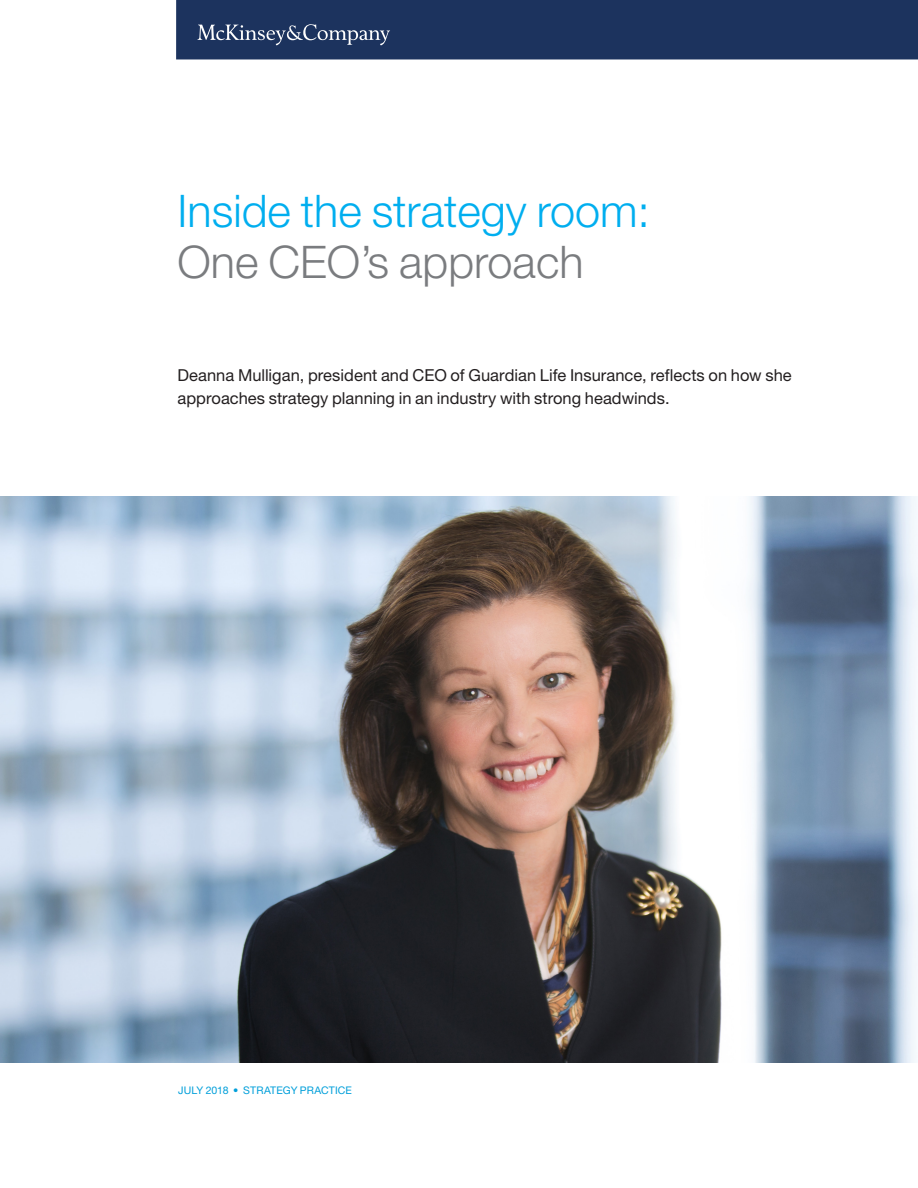
<style>
.page{position:relative;width:918px;height:1188px;background:#fff}
.page>*{position:absolute;margin:0;border:0;box-sizing:border-box;transform-origin:0 0}
.Cover_-_Document_Tit{font:300 45px/51px "Helvetica Neue LT Std";color:#00aeef}
.Dek{font:16.5px/22.5px "Helvetica Neue LT Std";color:#231f20}
.Author_names_opener{font:10.5px "Helvetica Neue LT Std";letter-spacing:.01em;color:#009fda}
.s1{color:#7a7c7f}
</style>
<div class="page">
<div style="left:176px;top:0;width:742px;height:59px;background:#1c335e"></div>
<svg style="left:197px;top:24px;width:193px;height:21px"></svg>
<img style="left:0;top:497px;width:918px;height:566px">
<h1 class="Cover_-_Document_Tit" style="left:178px;top:185px;width:474px">Inside the strategy room:<br><span class="s1">One CEO’s approach</span></h1>
<h4 class="Dek" style="left:178px;top:364px;width:616px">Deanna Mulligan, president and CEO of Guardian Life Insurance, reflects on how she approaches strategy planning in an industry with strong headwinds.</h4>
<h4 class="Author_names_opener" style="left:178px;top:1084px;width:175px">JULY 2018 • STRATEGY PRACTICE</h4>
</div>
